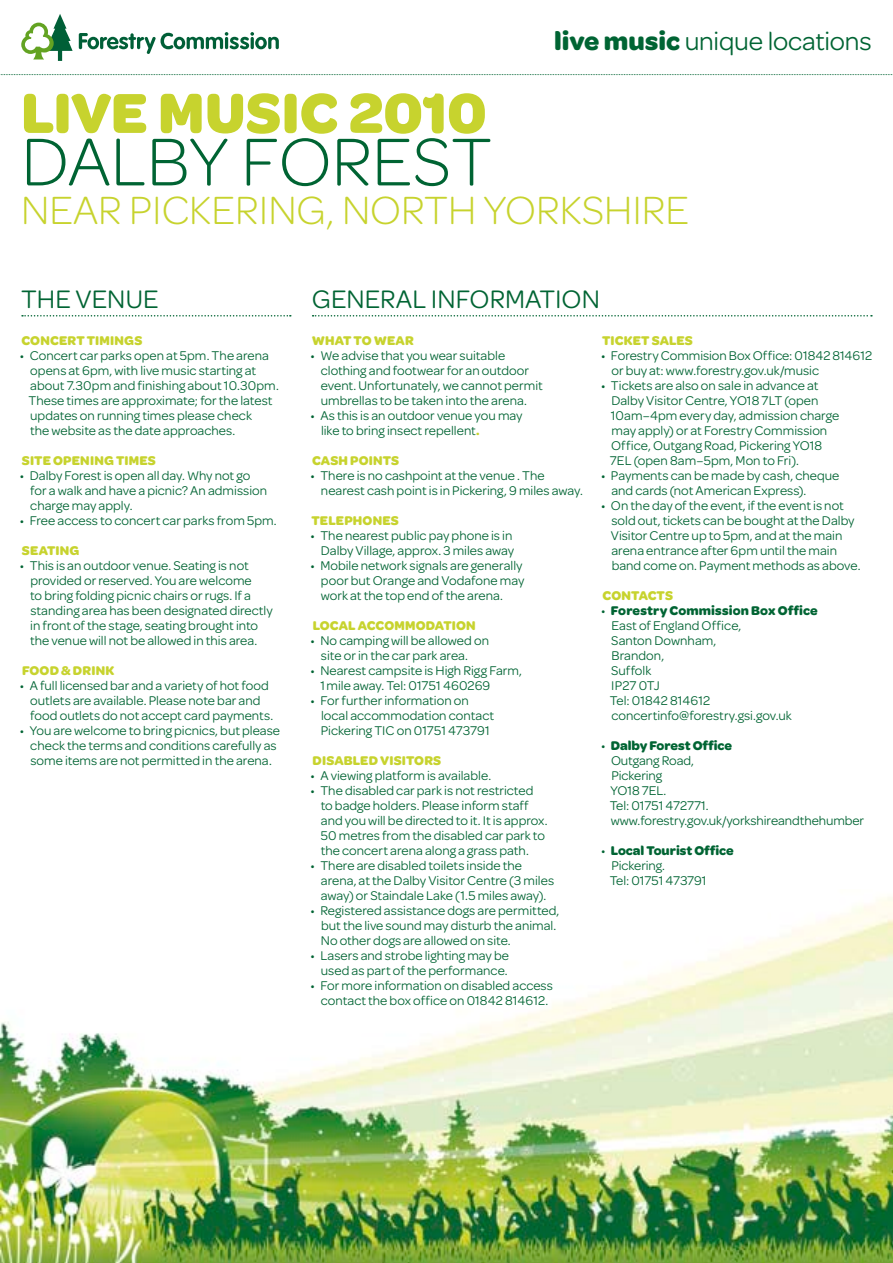
<style>
.page{position:relative;width:893px;height:1263px;background:#fff}
.page>*{position:absolute;margin:0;border:0;box-sizing:border-box;transform-origin:0 0}
.t1{font:300 72px "Omnes";color:#006433}
.t2{font:700 60px "Omnes";color:#c7d32e}
.t3{font:300 42px "Omnes";color:#c7d32e}
.t4{font:27px "Omnes";color:#006433}
.t5{font:13.5px/15px "Omnes";color:#006433}
.t6{font:700 13.5px "Omnes";letter-spacing:.015em;color:#c7d32e}
.s1{font-weight:700}
.s2{font-weight:700;color:#c7d32e}
</style>
<div class="page">
<img style="left:0;top:897px;width:893px;height:366px">
<svg style="left:21px;top:14px;width:52px;height:47px"></svg>
<svg style="left:79px;top:32px;width:200px;height:22px"></svg>
<svg style="left:0;top:74px;width:893px;height:1px"></svg>
<svg style="left:313px;top:315px;width:559px;height:1px"></svg>
<svg style="left:22px;top:315px;width:269px;height:1px"></svg>
<h3 class="t4" style="left:554px;top:26px;width:319px"><span class="s1">live music</span> unique locations</h3>
<h2 class="t2" style="left:21px;top:78px;width:467px">Live music 2010</h2>
<h1 class="t1" style="left:21px;top:122px;width:472px">DALBY FOREST</h1>
<h3 class="t3" style="left:21px;top:188px;width:375px">NEAR PICKERING, NORT</h3>
<h3 class="t3" style="left:448px;top:188px;width:216px">H YORKSHIRE</h3>
<h3 class="t4" style="left:21px;top:283px;width:136px">THE VENUE</h3>
<h3 class="t4" style="left:312px;top:283px;width:211px">GENERAL informat</h3>
<h3 class="t4" style="left:555px;top:283px;width:42px">ion</h3>
<p class="t6" style="left:22px;top:333px;width:11px">CONCER</p>
<p class="t6" style="left:76px;top:333px;width:27px">T TIMIN</p>
<p class="t6" style="left:124px;top:333px;width:19px">GS</p>
<p class="t5" style="left:29px;top:348px;width:252px;text-indent:-9px">• Concert car parks open at 5pm. The arena opens at 6pm, with live music starting at about 7.30pm and finishing about 10.30pm.<br>These times are approximate; for the latest updates on running times please check<br>the website as the date approaches.</p>
<p class="t6" style="left:22px;top:453px;width:135px">SIte opening Times</p>
<p class="t5" style="left:30px;top:468px;width:238px;text-indent:-10px">• Dalby Forest is open all day. Why not go for a walk and have a picnic? An admission charge may apply.</p>
<p class="t5" style="left:20px;top:513px;width:258px">• Free access to concert car parks from 5pm.</p>
<p class="t6" style="left:22px;top:543px;width:59px">SEATING</p>
<p class="t5" style="left:30px;top:558px;width:244px;text-indent:-10px">• This is an outdoor venue. Seating is not provided or reserved. You are welcome<br>to bring folding picnic chairs or rugs. If a standing area has been designated directly in front of the stage, seating brought into the venue will not be allowed in this area.</p>
<p class="t6" style="left:22px;top:663px;width:70px">FOOD &amp; DRINK</p>
<p class="t5" style="left:30px;top:678px;width:244px;text-indent:-10px">• A full licensed bar and a variety of hot food outlets are available. Please note bar and food outlets do not accept card payments.</p>
<p class="t5" style="left:20px;top:723px;width:262px;text-align:center">• You are welcome to bring picnics, but please check the terms and conditions carefully as some items are not permitted in the arena.</p>
<p class="t6" style="left:312px;top:333px;width:103px">What to wear</p>
<p class="t5" style="left:321px;top:348px;width:223px;text-indent:-10px">• We advise that you wear suitable clothing and footwear for an outdoor event. Unfortunately, we cannot permit umbrellas to be taken into the arena.</p>
<p class="t5" style="left:321px;top:408px;width:203px;text-indent:-10px">• As this is an outdoor venue you may like to bring insect repellent<span class="s2">.</span></p>
<p class="t6" style="left:312px;top:453px;width:88px">Cash Points</p>
<p class="t5" style="left:321px;top:468px;width:263px;text-indent:-10px">• There is no cashpoint at the venue . The nearest cash point is in Pickering, 9 miles away.</p>
<p class="t6" style="left:312px;top:513px;width:89px">Telephones</p>
<p class="t5" style="left:310px;top:528px;width:205px;text-align:right">• The nearest public pay phone is in<br>Dalby Village, approx. 3 miles away</p>
<p class="t5" style="left:321px;top:558px;width:205px;text-indent:-10px">• Mobile network signals are generally poor but Orange and Vodafone may work at the top end of the arena.</p>
<p class="t6" style="left:313px;top:618px;width:10px">LOCAL</p>
<p class="t6" style="left:358px;top:618px;width:11px">ACCOMMO</p>
<p class="t6" style="left:426px;top:618px;width:35px">DATION</p>
<p class="t5" style="left:321px;top:633px;width:170px;text-indent:-10px">• No camping will be allowed on site or in the car park area.</p>
<p class="t5" style="left:320px;top:663px;width:203px;text-indent:-10px">• Nearest campsite is High Rigg Farm,<br>1mile away. Tel: 01751 460269</p>
<p class="t5" style="left:321px;top:693px;width:175px;text-indent:-10px">• For further information on local accommodation contact<br>Pickering TI C on 01751 473791</p>
<p class="t6" style="left:313px;top:753px;width:19px">DISABLE</p>
<p class="t6" style="left:369px;top:753px;width:19px">D VISI</p>
<p class="t6" style="left:406px;top:753px;width:18px">TORS</p>
<p class="t5" style="left:311px;top:768px;width:182px">• A viewing platform is available.</p>
<p class="t5" style="left:321px;top:783px;width:228px;text-indent:-10px">• The disabled car park is not restricted to badge holders. Please inform staff and you will be directed to it. It is approx.<br>50 metres from the disabled car park to the concert arena along a grass path.</p>
<p class="t5" style="left:321px;top:858px;width:235px;text-indent:-10px">• There are disabled toilets inside the arena, at the Dalby Visitor Centre (3 miles away) or Staindale Lake (1.5 miles away).</p>
<p class="t5" style="left:321px;top:903px;width:240px;text-indent:-10px">• Registered assistance dogs are permitted, but the live sound may disturb the animal.<br>No other dogs are allowed on site.</p>
<p class="t5" style="left:310px;top:948px;width:200px;text-align:right">• Lasers and strobe lighting may be used as part of the performance.</p>
<p class="t5" style="left:311px;top:978px;width:244px;text-align:center">• For more information on disabled access contact the box office on 01842 814612.</p>
<p class="t6" style="left:602px;top:333px;width:92px">Ticket Sales</p>
<p class="t5" style="left:611px;top:348px;width:262px;text-indent:-10px">• Forestry Commision Box Office: 01842 814612 or buy at: www.forestry.gov.uk/music</p>
<p class="t5" style="left:610px;top:378px;width:231px;text-indent:-9px">• Tickets are also on sale in advance at Dalby Visitor Centre, YO18 7LT (open 10am–4pm every day, admission charge may apply) or at Forestry Commission Office, Outgang Road, Pickering YO18<br>7EL (open 8am–5pm, Mon to Fri).</p>
<p class="t5" style="left:611px;top:468px;width:230px;text-indent:-10px">• Payments can be made by cash, cheque and cards (not American Express).</p>
<p class="t5" style="left:611px;top:498px;width:251px;text-indent:-10px">• O n the day of the event, if the event is not sold out, tickets can be bought at the Dalby Visitor Centre up to 5pm, and at the main arena entrance after 6pm until the main band come on. Payment methods as above.</p>
<p class="t6" style="left:603px;top:588px;width:11px">CON</p>
<p class="t6" style="left:631px;top:588px;width:43px">TACTS</p>
<p class="t5" style="left:610px;top:603px;width:210px;text-indent:-9px">• <span class="s1">Forestry Commission Box Office<br></span>East of England Office,<br>Santon Downham,<br>Brandon,<br>Suffolk<br>I P27 0TJ<br>Tel: 01842 814612 concertinfo@forestry.gsi.gov.uk</p>
<p class="t5" style="left:610px;top:738px;width:256px;text-indent:-9px">• <span class="s1">Dalby Forest Office<br></span>Outgang Road,<br>Pickering<br>YO18 7EL.<br>Tel: 01751 472771. www.forestry.gov.uk/yorkshireandthehumber</p>
<p class="t5" style="left:610px;top:843px;width:126px;text-indent:-9px">• <span class="s1">Local Tourist Office<br></span>Pickering.<br>Tel: 01751 473791</p>
</div>
